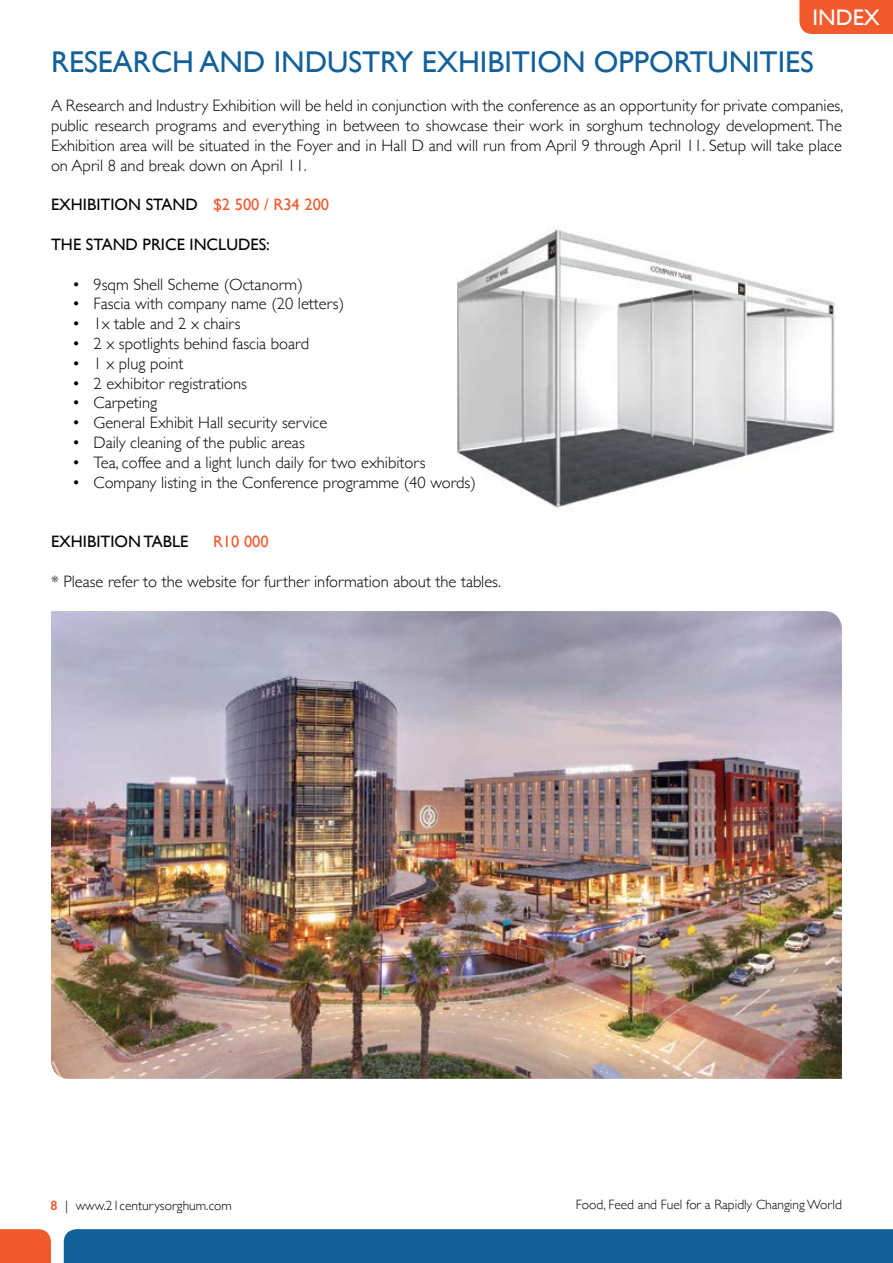
<style>
.page{position:relative;width:893px;height:1263px;background:#fff}
.page>*{position:absolute;margin:0;border:0;box-sizing:border-box;transform-origin:0 0}
.t1{font:30px "Gill Sans";color:#12619a}
.t2{font:22.5px "Gill Sans";color:#fff}
.t3{font:300 16.5px/19.8px "Gill Sans";color:#000;text-align:justify}
.t4{font:16.5px "Gill Sans";color:#000}
.t5{font:16.5px "Gill Sans";color:#f15a2c}
.t6{font:300 13.5px "Gill Sans";color:#000}
.s1{color:#f15a2c}
.s2{font-weight:600;color:#f15a2c}
</style>
<div class="page">
<div style="left:64px;top:1229px;width:829px;height:34px;background:#12619a"></div>
<div style="left:0;top:1229px;width:51px;height:34px;background:#f15a2c"></div>
<div style="left:799px;top:0;width:94px;height:34px;background:#f15a2c"></div>
<img style="left:456px;top:229px;width:379px;height:281px">
<img style="left:51px;top:611px;width:791px;height:468px">
<h2 class="t2" style="left:813px;top:4px;width:69px">INDEX</h2>
<h1 class="t1" style="left:51px;top:44px;width:764px">RESEARCH AND INDUSTRY EXHIBITION OPPORTUNITIES</h1>
<p class="t3" style="left:51px;top:95px;width:794px">A Research and Industry Exhibition will be held in conjunction with the conference as an opportunity for private companies, public research programs and everything in between to showcase their work in sorghum technology development. The Exhibition area will be situated in the Foyer and in Hall D and will run from April 9 through April 11. Setup will take place on April 8 and break down on April 11.</p>
<p class="t4" style="left:51px;top:195px;width:280px">EXHIBITION STAND <span class="s1">$2 500 / R34 200</span></p>
<p class="t4" style="left:51px;top:235px;width:220px">THE STAND PRICE INCLUDES:</p>
<p class="t3" style="left:72px;top:273px;width:232px">• 9sqm Shell Scheme (Octanorm)</p>
<p class="t3" style="left:72px;top:293px;width:273px">• Fascia with company name (20 letters)</p>
<p class="t3" style="left:72px;top:313px;width:170px">• 1x table and 2 x chairs</p>
<p class="t3" style="left:72px;top:333px;width:238px">• 2 x spotlights behind fascia board</p>
<p class="t3" style="left:72px;top:353px;width:113px">• 1 x plug point</p>
<p class="t3" style="left:72px;top:372px;width:176px">• 2 exhibitor registrations</p>
<p class="t3" style="left:72px;top:392px;width:86px">• Carpeting</p>
<p class="t3" style="left:72px;top:412px;width:257px">• General Exhibit Hall security service</p>
<p class="t3" style="left:72px;top:432px;width:234px">• Daily cleaning of the public areas</p>
<p class="t3" style="left:72px;top:452px;width:355px">• Tea, coffee and a light lunch daily for two exhibitors</p>
<p class="t3" style="left:72px;top:471px;width:405px">• Company listing in the Conference programme (40 words)</p>
<p class="t4" style="left:51px;top:532px;width:139px">EXHIBITION TABLE</p>
<p class="t5" style="left:213px;top:532px;width:57px">R10 000</p>
<p class="t3" style="left:51px;top:570px;width:452px">* Please refer to the website for further information about the tables.</p>
<p class="t6" style="left:51px;top:1194px;width:183px"><span class="s2">8</span> | www.21centurysorghum.com</p>
<p class="t6" style="left:576px;top:1194px;width:267px">Food, Feed and Fuel for a Rapidly Changing World</p>
</div>
